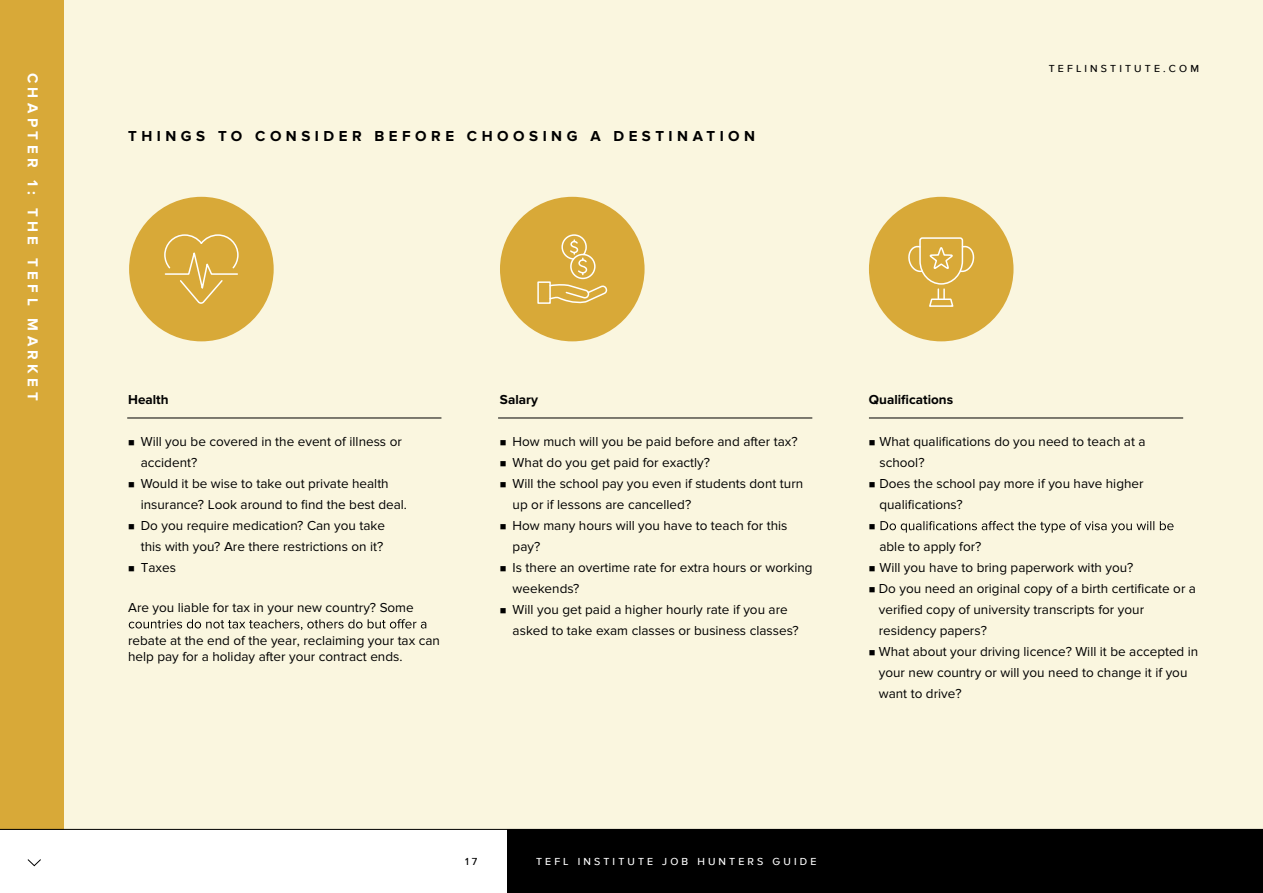
<style>
.page{position:relative;width:1263px;height:893px;background:#fff}
.page>*{position:absolute;margin:0;border:0;box-sizing:border-box;transform-origin:0 0}
.t1{font:700 15px "Proxima Nova";letter-spacing:.3em;color:#000}
.t2{font:700 15px "Proxima Nova";letter-spacing:.3em;color:#fff}
.t3{font:13.5px/21px "Proxima Nova";color:#000}
.t4{font:700 13.5px "Proxima Nova";color:#000}
.t5{font:500 10.5px "Proxima Nova AW07";letter-spacing:.3em;color:#fff}
.t6{font:500 10.5px "Proxima Nova AW07";letter-spacing:.3em;color:#000}
.t7{font:9px "Wingdings";color:#000}
</style>
<div class="page">
<div style="left:64px;top:0;width:1199px;height:829px;background:#faf6df"></div>
<div style="left:0;top:0;width:64px;height:829px;background:#d8a938"></div>
<div style="left:507px;top:829px;width:756px;height:64px;background:#000"></div>
<hr style="left:0;top:829px;width:1263px;height:1px;background:#000">
<svg style="left:27px;top:859px;width:14px;height:8px"></svg>
<svg style="left:880px;top:521px;width:293px;height:12px"></svg>
<div style="left:129px;top:197px;width:145px;height:144px;background:#d8a938;border-radius:50%"></div>
<svg style="left:164px;top:234px;width:75px;height:70px"></svg>
<div style="left:500px;top:197px;width:144px;height:144px;background:#d8a938;border-radius:50%"></div>
<div style="left:570px;top:254px;width:26px;height:25px;border:2px solid #fff;border-radius:50%"></div>
<svg style="left:551px;top:284px;width:57px;height:20px"></svg>
<div style="left:537px;top:281px;width:14px;height:23px;border:2px solid #fff"></div>
<svg style="left:561px;top:234px;width:27px;height:41px"></svg>
<div style="left:869px;top:197px;width:144px;height:144px;background:#d8a938;border-radius:50%"></div>
<svg style="left:908px;top:237px;width:67px;height:70px"></svg>
<hr style="left:127px;top:418px;width:314px;height:1px;background:#000">
<hr style="left:498px;top:418px;width:314px;height:1px;background:#000">
<hr style="left:869px;top:418px;width:314px;height:1px;background:#000">
<svg style="left:129px;top:619px;width:297px;height:11px"></svg>
<p class="t2" style="left:42px;top:73px;width:329px;rotate:90deg">CHAPTER 1: THE TEFL MARKET</p>
<p class="t1" style="left:128px;top:127px;width:628px">THINGS TO CONSIDER BEFORE CHOOSING A DESTINATION</p>
<p class="t6" style="left:1049px;top:63px;width:152px">TEFLINSTITUTE.COM</p>
<p class="t4" style="left:128px;top:392px;width:42px">Health</p>
<p class="t3" style="left:141px;top:431px;width:263px;text-indent:-13px">■ Will you be covered in the event of illness or accident?</p>
<p class="t3" style="left:141px;top:473px;width:268px;text-indent:-13px">■ Would it be wise to take out private health insurance? Look around to find the best deal.</p>
<p class="t3" style="left:128px;top:515px;width:258px">■ Do you require medication? Can you take</p>
<p class="t3" style="left:128px;top:557px;width:49px">■ Taxes</p>
<p class="t3" style="left:141px;top:536px;width:244px">this with you? Are there restrictions on it?</p>
<p class="t3" style="left:128px;top:597px;width:287px">Are you liable for tax in your new country? Some</p>
<p class="t3" style="left:128px;top:632px;width:313px;line-height:16.2px">rebate at the end of the year, reclaiming your tax can help pay for a holiday after your contract ends.</p>
<p class="t4" style="left:500px;top:392px;width:39px">Salary</p>
<p class="t3" style="left:500px;top:431px;width:299px">■ How much will you be paid before and after tax?</p>
<p class="t3" style="left:500px;top:452px;width:212px">■ What do you get paid for exactly?</p>
<p class="t3" style="left:513px;top:473px;width:292px;text-indent:-13px">■ Will the school pay you even if students dont turn up or if lessons are cancelled?</p>
<p class="t3" style="left:513px;top:515px;width:276px;text-indent:-13px">■ How many hours will you have to teach for this pay?</p>
<p class="t3" style="left:513px;top:557px;width:302px;text-indent:-13px">■ Is there an overtime rate for extra hours or working weekends?</p>
<p class="t3" style="left:513px;top:599px;width:288px;text-indent:-13px">■ Will you get paid a higher hourly rate if you are asked to take exam classes or business classes?</p>
<p class="t4" style="left:869px;top:392px;width:86px">Qualifications</p>
<p class="t3" style="left:879px;top:431px;width:268px;text-indent:-11px">■ What qualifications do you need to teach at a school?</p>
<p class="t3" style="left:879px;top:473px;width:266px;text-indent:-11px">■ Does the school pay more if you have higher qualifications?</p>
<p class="t7" style="left:869px;top:522px;width:8px">■</p>
<p class="t3" style="left:879px;top:536px;width:104px">able to apply for?</p>
<p class="t7" style="left:869px;top:564px;width:8px">■</p>
<p class="t7" style="left:869px;top:585px;width:8px">■</p>
<p class="t3" style="left:879px;top:557px;width:255px">Will you have to bring paperwork with you?</p>
<p class="t3" style="left:879px;top:579px;width:321px">Do you need an original copy of a birth certificate or a verified copy of university transcripts for your residency papers?<br>What about your driving licence? Will it be accepted in your new country or will you need to change it if you want to drive?</p>
<p class="t7" style="left:869px;top:648px;width:8px">■</p>
<p class="t6" style="left:465px;top:855px;width:14px">1 7</p>
<p class="t5" style="left:536px;top:855px;width:282px">TEFL INSTITUTE JOB HUNTERS GUIDE</p>
</div>
